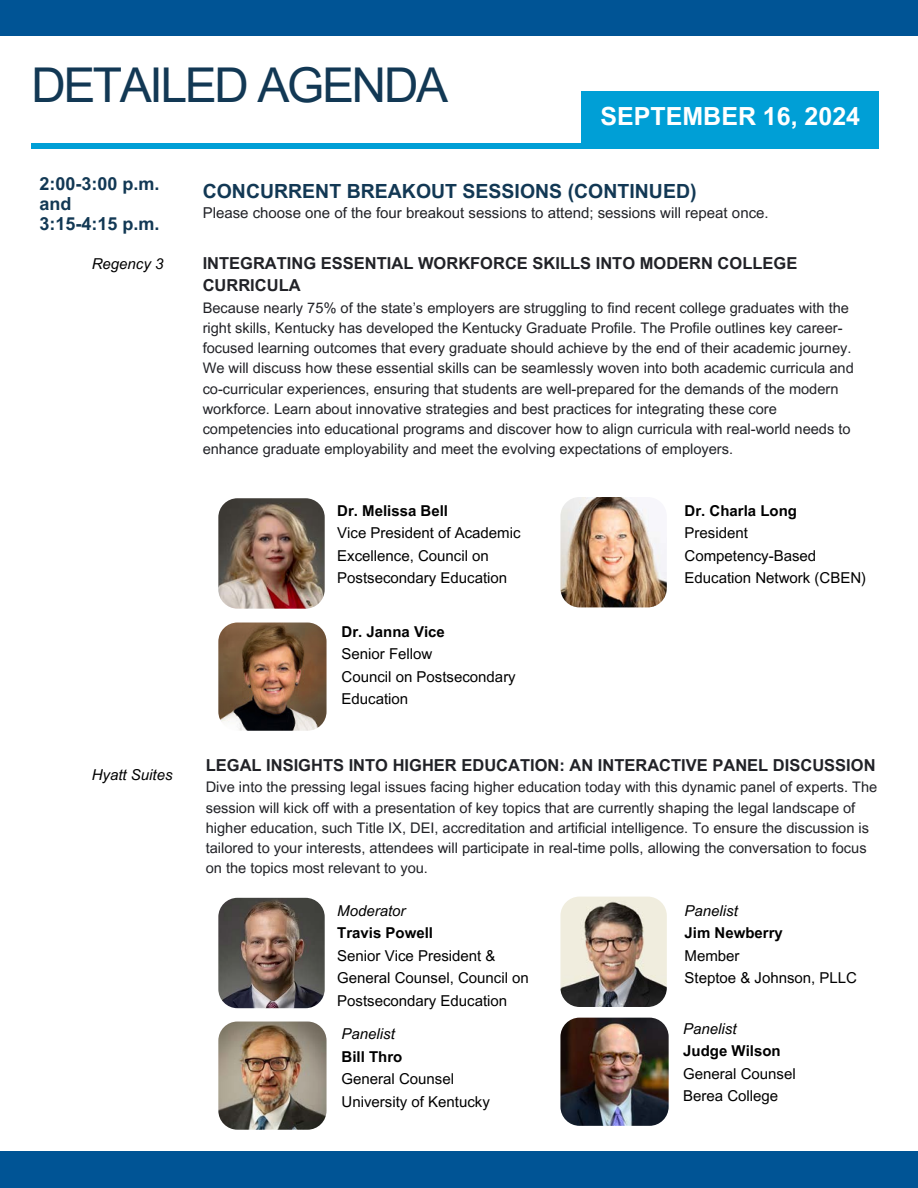
<style>
.page{position:relative;width:918px;height:1188px;background:#fff}
.page>*{position:absolute;margin:0;border:0;box-sizing:border-box;transform-origin:0 0}
.t1{font:48px "Arial MT Pro";letter-spacing:-.05em;color:#123854}
.t2{font:700 25.05px "Arial MT Pro";color:#fff}
.t3{font:700 19.5px "Arial MT Pro";color:#123854}
.t4{font:700 18px/20.2px "Arial MT Pro";color:#123854}
.t5{font:700 16.5px/22.5px "Arial MT Pro";color:#212227}
.t6{font:15px/22.5px "Arial MT Pro";color:#000}
.t7{font:700 15px "Arial MT Pro";color:#000}
.t8{font:15px "Arial MT Pro";color:#212227}
.t9{font:italic 15px "Arial MT Pro";color:#000}
.t10{font:14.55px/20.2px "Arial MT Pro";color:#212227}
</style>
<div class="page">
<div style="left:0;top:1151px;width:918px;height:37px;background:#005495"></div>
<div style="left:0;top:0;width:918px;height:36px;background:#005495"></div>
<div style="left:31px;top:143px;width:848px;height:6px;background:#009fd6"></div>
<div style="left:581px;top:91px;width:298px;height:55px;background:#009fd6"></div>
<img style="left:218px;top:623px;width:109px;height:108px;border-radius:19px">
<img style="left:218px;top:498px;width:107px;height:111px;border-radius:19px">
<img style="left:560px;top:497px;width:107px;height:110px;border-radius:19px">
<img style="left:218px;top:1022px;width:109px;height:108px;border-radius:19px">
<img style="left:218px;top:898px;width:107px;height:110px;border-radius:19px">
<img style="left:560px;top:897px;width:107px;height:110px;border-radius:19px">
<img style="left:560px;top:1018px;width:109px;height:108px;border-radius:19px">
<p class="t1" style="left:31px;top:67px;width:419px">DETAILED AGENDA</p>
<p class="t2" style="left:601px;top:107px;width:261px">SEPTEMBER 16, 2024</p>
<p class="t4" style="left:40px;top:175px;width:122px">2:00-3:00 p.m. and<br>3:15-4:15 p.m.</p>
<p class="t3" style="left:203px;top:184px;width:495px">CONCURRENT BREAKOUT SESSIONS (CONTINUED)</p>
<p class="t8" style="left:203px;top:208px;width:567px">Please choose one of the four breakout sessions to attend; sessions will repeat once.</p>
<p class="t9" style="left:92px;top:258px;width:73px">Regency 3</p>
<p class="t5" style="left:203px;top:254px;width:596px">INTEGRATING ESSENTIAL WORKFORCE SKILLS INTO MODERN COLLEGE<br>CURRICULA</p>
<p class="t10" style="left:203px;top:299px;width:653px">Because nearly 75% of the state’s employers are struggling to find recent college graduates with the right skills, Kentucky has developed the Kentucky Graduate Profile. The Profile outlines key career&shy;focused learning outcomes that every graduate should achieve by the end of their academic journey.<br>We will discuss how these essential skills can be seamlessly woven into both academic curricula and co-curricular experiences, ensuring that students are well-prepared for the demands of the modern workforce. Learn about innovative strategies and best practices for integrating these core competencies into educational programs and discover how to align curricula with real-world needs to enhance graduate employability and meet the evolving expectations of employers.</p>
<p class="t9" style="left:92px;top:769px;width:82px">Hyatt Suites</p>
<p class="t7" style="left:337px;top:505px;width:112px">Dr. Melissa Bell</p>
<p class="t6" style="left:337px;top:524px;width:185px">Vice President of Academic<br>Excellence, Council on<br>Postsecondary Education</p>
<p class="t7" style="left:342px;top:626px;width:105px">Dr. Janna Vice</p>
<p class="t6" style="left:342px;top:645px;width:92px">Senior Fellow</p>
<p class="t6" style="left:342px;top:667px;width:176px">Council on Postsecondary<br>Education</p>
<p class="t7" style="left:685px;top:505px;width:114px">Dr. Charla Long</p>
<p class="t6" style="left:685px;top:524px;width:65px">President</p>
<p class="t6" style="left:685px;top:546px;width:183px">Competency-Based<br>Education Network (CBEN)</p>
<p class="t5" style="left:206px;top:756px;width:671px">LEGAL INSIGHTS INTO HIGHER EDUCATION: AN INTERACTIVE PANEL DISCUSSION</p>
<p class="t10" style="left:206px;top:779px;width:673px">Dive into the pressing legal issues facing higher education today with this dynamic panel of experts. The session will kick off with a presentation of key topics that are currently shaping the legal landscape of higher education, such Title IX, DEI, accreditation and artificial intelligence. To ensure the discussion is tailored to your interests, attendees will participate in real-time polls, allowing the conversation to focus on the topics most relevant to you.</p>
<p class="t9" style="left:337px;top:905px;width:70px">Moderator</p>
<p class="t7" style="left:337px;top:927px;width:97px">Travis Powell</p>
<p class="t6" style="left:337px;top:946px;width:193px">Senior Vice President &amp;<br>General Counsel, Council on<br>Postsecondary Education</p>
<p class="t9" style="left:342px;top:1028px;width:55px">Panelist</p>
<p class="t7" style="left:342px;top:1051px;width:62px">Bill Thro</p>
<p class="t6" style="left:342px;top:1070px;width:114px">General Counsel</p>
<p class="t6" style="left:342px;top:1092px;width:150px">University of Kentucky</p>
<p class="t9" style="left:685px;top:905px;width:55px">Panelist</p>
<p class="t7" style="left:685px;top:927px;width:100px">Jim Newberry</p>
<p class="t6" style="left:685px;top:946px;width:56px">Member</p>
<p class="t6" style="left:685px;top:968px;width:174px">Steptoe &amp; Johnson, PLLC</p>
<p class="t9" style="left:683px;top:1023px;width:55px">Panelist</p>
<p class="t7" style="left:683px;top:1045px;width:99px">Judge Wilson</p>
<p class="t6" style="left:683px;top:1064px;width:114px">General Counsel</p>
<p class="t6" style="left:683px;top:1086px;width:97px">Berea College</p>
</div>
